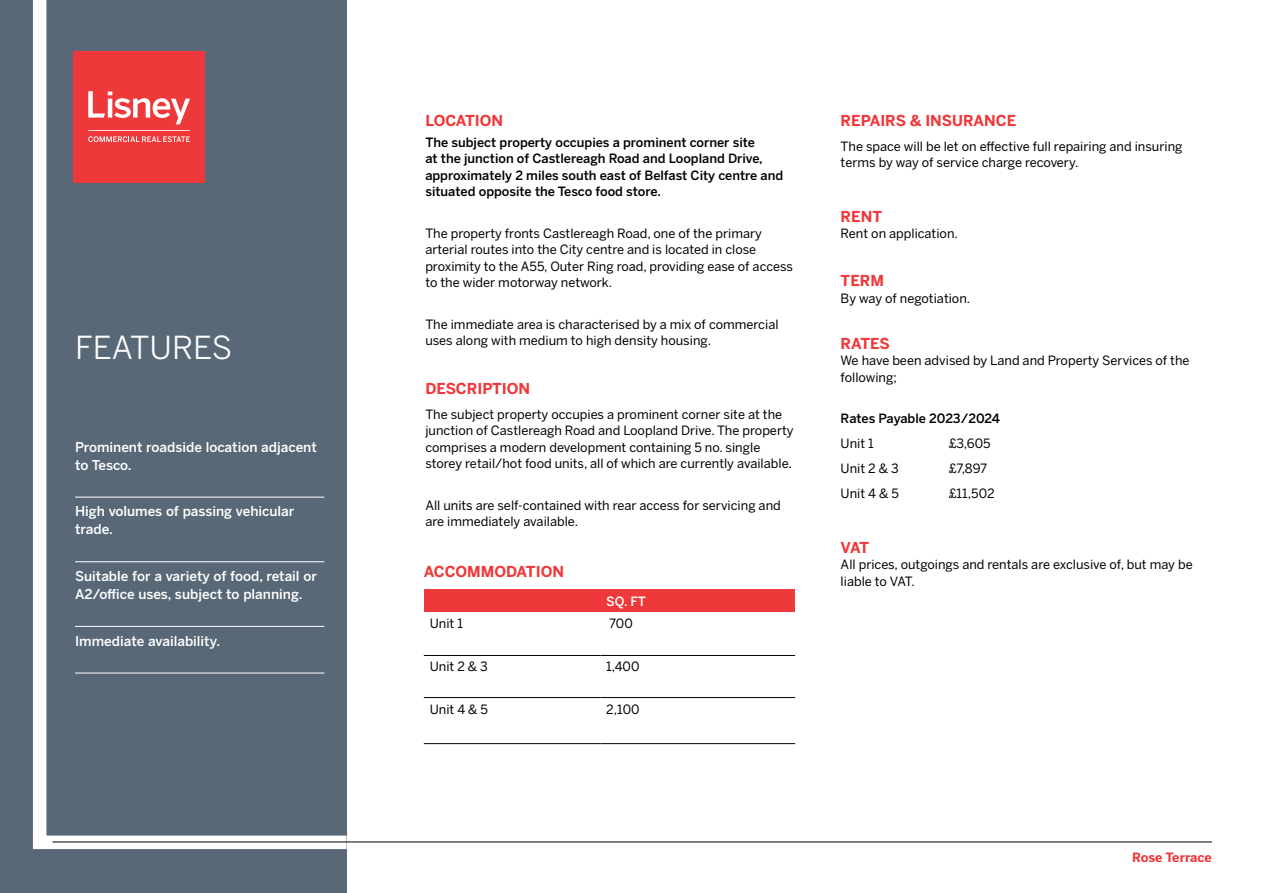
<style>
.page{position:relative;width:1263px;height:893px;background:#fff}
.page>*{position:absolute;margin:0;border:0;box-sizing:border-box;transform-origin:0 0}
.t1{font:31.5px "Benton Sans";color:#fff}
.t2{font:700 15px "Benton Sans";color:#ef383a}
.t3{font:500 13.5px/18px "Benton Sans";color:#fff}
.t4{font:12.75px/16.5px "Benton Sans";color:#000}
.t5{font:500 12.75px/16.5px "Benton Sans";color:#000}
.t6{font:700 12.75px "Benton Sans";letter-spacing:-.005em;color:#ef383a}
.t7{font:500 12.75px "Benton Sans";color:#fff}
</style>
<div class="page">
<div style="left:0;top:0;width:347px;height:893px;background:#586877"></div>
<svg style="left:33px;top:0;width:327px;height:850px"></svg>
<div style="left:74px;top:51px;width:131px;height:131px;background:#ef383a"></div>
<svg style="left:88px;top:130px;width:102px;height:12px"></svg>
<svg style="left:88px;top:91px;width:102px;height:33px"></svg>
<hr style="left:75px;top:497px;width:249px;height:1px;background:#fff">
<hr style="left:75px;top:561px;width:249px;height:1px;background:#fff">
<hr style="left:75px;top:626px;width:249px;height:1px;background:#fff">
<hr style="left:75px;top:673px;width:249px;height:1px;background:#fff">
<hr style="left:53px;top:842px;width:1159px;height:1px;background:#000">
<div style="left:424px;top:590px;width:176px;height:22px;background:#ef383a"></div>
<div style="left:600px;top:590px;width:195px;height:22px;background:#ef383a"></div>
<hr style="left:424px;top:655px;width:176px;height:1px;background:#000">
<hr style="left:600px;top:655px;width:195px;height:1px;background:#000">
<hr style="left:424px;top:697px;width:176px;height:1px;background:#000">
<hr style="left:424px;top:743px;width:176px;height:1px;background:#000">
<hr style="left:600px;top:697px;width:195px;height:1px;background:#000">
<hr style="left:600px;top:743px;width:195px;height:1px;background:#000">
<h1 class="t1" style="left:75px;top:329px;width:159px">FEATURES</h1>
<p class="t3" style="left:75px;top:438px;width:243px">Prominent roadside location adjacent to Tesco.</p>
<p class="t3" style="left:75px;top:502px;width:221px">High volumes of passing vehicular trade.</p>
<p class="t3" style="left:75px;top:567px;width:243px">Suitable for a variety of food, retail or<br>A2/office uses, subject to planning.</p>
<p class="t3" style="left:75px;top:632px;width:147px">Immediate availability.</p>
<p class="t2" style="left:425px;top:111px;width:79px">LOCATION</p>
<p class="t5" style="left:425px;top:134px;width:359px">The subject property occupies a prominent corner site<br>at the junction of Castlereagh Road and Loopland Drive, approximately 2 miles south east of Belfast City centre and situated opposite the Tesco food store.</p>
<p class="t4" style="left:425px;top:225px;width:369px">The property fronts Castlereagh Road, one of the primary arterial routes into the City centre and is located in close proximity to the A55, Outer Ring road, providing ease of access to the wider motorway network.</p>
<p class="t4" style="left:425px;top:316px;width:355px">The immediate area is characterised by a mix of commercial uses along with medium to high density housing.</p>
<p class="t2" style="left:425px;top:379px;width:106px">DESCRIPTION</p>
<p class="t4" style="left:425px;top:406px;width:370px">The subject property occupies a prominent corner site at the junction of Castlereagh Road and Loopland Drive. The property comprises a modern development containing 5 no. single storey retail/hot food units, all of which are currently available.</p>
<p class="t4" style="left:425px;top:497px;width:357px">All units are self-contained with rear access for servicing and are immediately available.</p>
<p class="t2" style="left:424px;top:562px;width:142px">ACCOMMODATION</p>
<p class="t7" style="left:606px;top:593px;width:41px">SQ. FT</p>
<p class="t4" style="left:430px;top:615px;width:35px">Unit 1</p>
<p class="t4" style="left:609px;top:615px;width:25px">700</p>
<p class="t4" style="left:430px;top:659px;width:59px">Unit 2 &amp; 3</p>
<p class="t4" style="left:606px;top:659px;width:35px">1,400</p>
<p class="t4" style="left:430px;top:701px;width:60px">Unit 4 &amp; 5</p>
<p class="t4" style="left:606px;top:701px;width:35px">2,100</p>
<p class="t2" style="left:841px;top:111px;width:177px">REPAIRS &amp; INSURANCE</p>
<p class="t4" style="left:841px;top:138px;width:343px">The space will be let on effective full repairing and insuring terms by way of service charge recovery.</p>
<p class="t2" style="left:841px;top:207px;width:43px">RENT</p>
<p class="t4" style="left:841px;top:226px;width:119px">Rent on application.</p>
<p class="t2" style="left:841px;top:271px;width:45px">TERM</p>
<p class="t4" style="left:841px;top:290px;width:131px">By way of negotiation.</p>
<p class="t2" style="left:841px;top:334px;width:51px">RATES</p>
<p class="t4" style="left:841px;top:352px;width:350px">We have been advised by Land and Property Services of the following;</p>
<p class="t5" style="left:841px;top:410px;width:161px">Rates Payable 2023/2024</p>
<p class="t4" style="left:841px;top:435px;width:35px">Unit 1</p>
<p class="t4" style="left:949px;top:435px;width:43px">£3,605</p>
<p class="t4" style="left:841px;top:460px;width:59px">Unit 2 &amp; 3</p>
<p class="t4" style="left:949px;top:460px;width:40px">£7,897</p>
<p class="t4" style="left:841px;top:485px;width:60px">Unit 4 &amp; 5</p>
<p class="t4" style="left:949px;top:485px;width:47px">£11,502</p>
<p class="t2" style="left:841px;top:538px;width:30px">VAT</p>
<p class="t4" style="left:841px;top:556px;width:354px">All prices, outgoings and rentals are exclusive of, but may be liable to VAT.</p>
<p class="t6" style="left:1132px;top:849px;width:81px">Rose Terrace</p>
</div>
